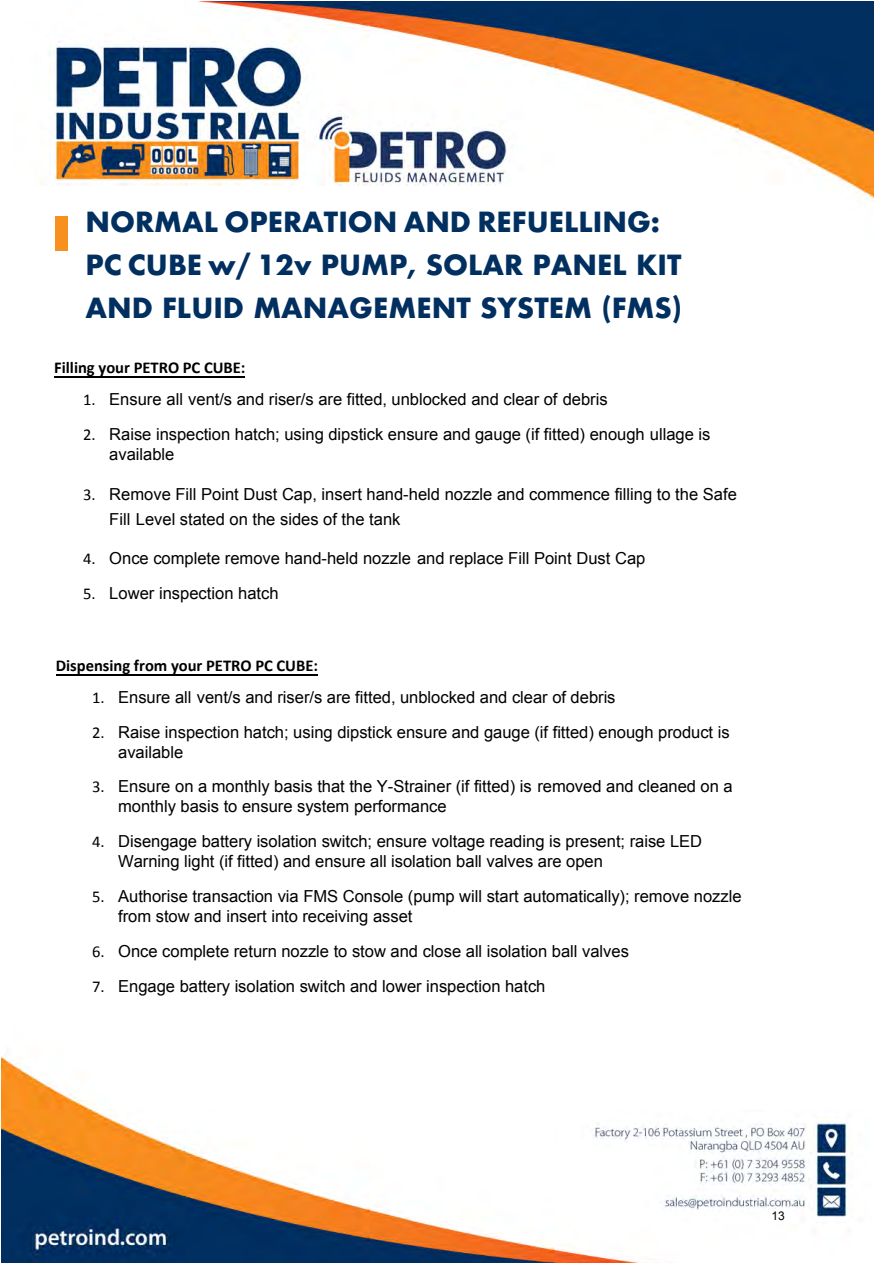
<style>
.page{position:relative;width:893px;height:1263px;background:#fff}
.page>*{position:absolute;margin:0;border:0;box-sizing:border-box;transform-origin:0 0}
.t1{font:700 27px/42.8px "Futura";color:#002f60}
.t2{font:16.5px/19.8px "Arial";color:#000}
.t3{font:16.5px/19.8px "Arial";color:#000}
.t4{font:700 16.5px "Calibri";color:#000}
.t5{font:12px "Arial";color:#000}
.s1{font-family:"Calibri"}
.s2{font-style:inherit}
</style>
<div class="page">
<img style="left:2px;top:2px;width:871px;height:1261px">
<hr style="left:55px;top:376px;width:190px;height:1px;background:#000">
<hr style="left:56px;top:674px;width:261px;height:1px;background:#000">
<div style="left:55px;top:216px;width:13px;height:34px;background:#f7901e"></div>
<h1 class="t1" style="left:85px;top:201px;width:598px">NORMAL OPERATION AND REFUELLING:<br>PC CUBE w/ 12v PUMP, SOLAR PANEL KIT<br>AND FLUID MANAGEMENT SYSTEM (FMS)</h1>
<p class="t4" style="left:54px;top:356px;width:193px">Filling your PETRO PC CUBE:</p>
<p class="t2" style="left:83px;top:390px;width:526px"><span class="s1">1.</span> Ensure all vent/s and riser/s are fitted, unblocked and clear of debris</p>
<p class="t2" style="left:109px;top:424px;width:602px;text-indent:-26px"><span class="s1">2.</span> Raise inspection hatch<span class="s2">;</span> using dipstick ensure <span class="s2">and gauge (if fitted)</span> enough ullage is available</p>
<p class="t2" style="left:109px;top:482px;width:629px;line-height:24.9px;text-indent:-26px"><span class="s1">3.</span> Remove Fill Point Dust Cap, <span class="s2">insert hand-held nozzle</span> and commence filling to <span class="s2">the</span> Safe<br>Fill Level <span class="s2">stated on the sides of the tank</span></p>
<p class="t2" style="left:83px;top:549px;width:563px"><span class="s1">4.</span> Once complete <span class="s2">remove hand-held nozzle</span> and replace Fill Point Dust Cap</p>
<p class="t2" style="left:83px;top:584px;width:197px"><span class="s1">5.</span> Lower inspection hatch</p>
<p class="t4" style="left:56px;top:655px;width:263px">Dispensing from your PETRO PC CUBE:</p>
<p class="t2" style="left:92px;top:687px;width:525px"><span class="s1">1.</span> Ensure all vent/s and riser/s are fitted, unblocked and clear of debris</p>
<p class="t2" style="left:118px;top:722px;width:613px;text-indent:-26px"><span class="s1">2.</span> Raise inspection hatch; using dipstick ensure <span class="s2">and gauge (if fitted)</span> enough product is available</p>
<p class="t2" style="left:118px;top:777px;width:616px;text-indent:-26px"><span class="s1">3.</span> Ensure on a monthly basis that the Y-Strainer <span class="s2">(if fitted)</span> is removed and cleaned on a monthly basis to ensure system performance</p>
<p class="t3" style="left:118px;top:832px;width:585px;text-indent:-26px"><span class="s1">4.</span> Disengage battery isolation switch; ensure voltage reading is present; raise LED<br>Warning light (if fitted) and ensure all isolation ball valves are open</p>
<p class="t3" style="left:118px;top:886px;width:625px;text-indent:-26px"><span class="s1">5.</span> Authorise transaction via FMS Console (pump will start automatically); remove nozzle from stow and insert into receiving asset</p>
<p class="t2" style="left:92px;top:941px;width:538px"><span class="s1">6.</span> Once complete return nozzle to stow and close all isolation ball valves</p>
<p class="t3" style="left:92px;top:976px;width:455px"><span class="s1">7.</span> Engage battery isolation switch and lower inspection hatch</p>
<p class="t5" style="left:771px;top:1208px;width:15px">13</p>
</div>
